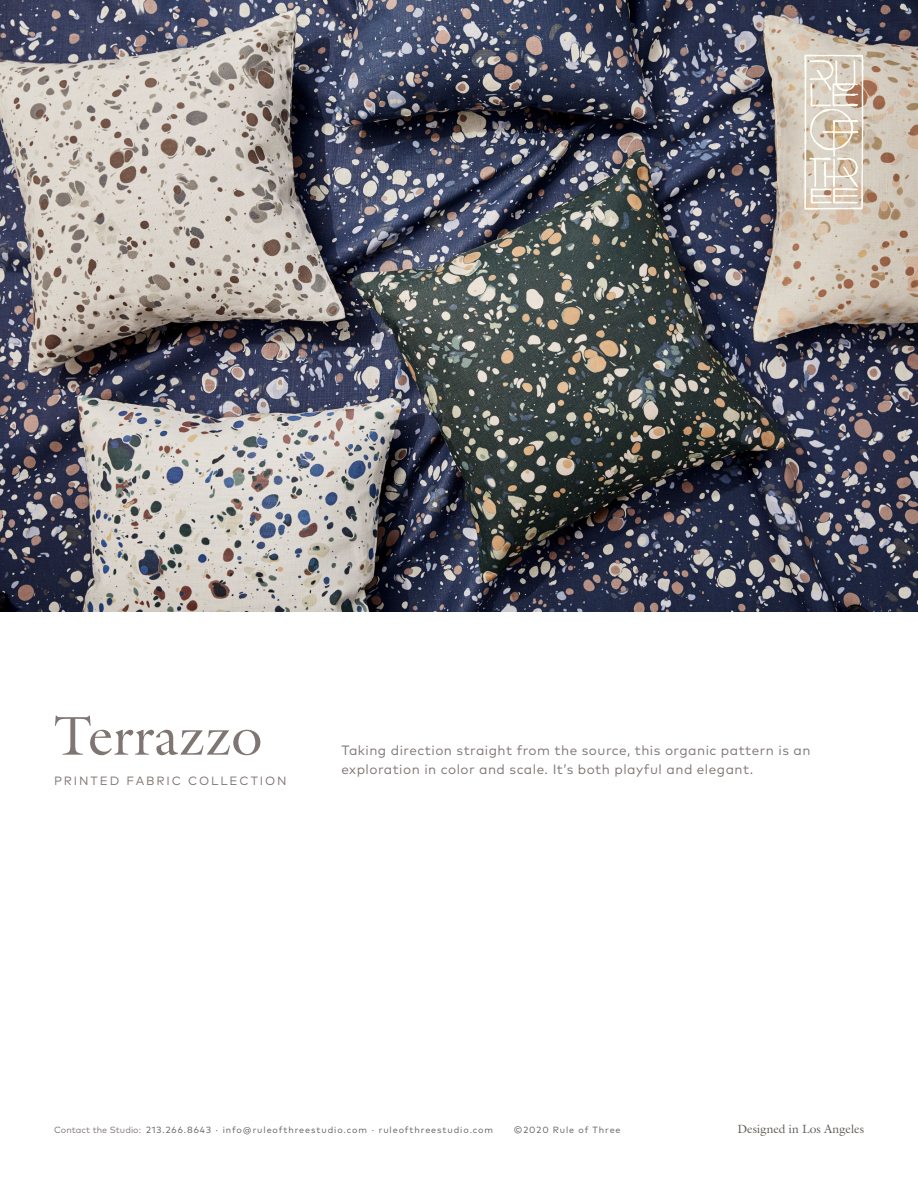
<style>
.page{position:relative;width:918px;height:1188px;background:#fff}
.page>*{position:absolute;margin:0;border:0;box-sizing:border-box;transform-origin:0 0}
.t1{font:55.2px "Galliard Std";color:#7f7673}
.t2{font:13.5px "Mark OT";letter-spacing:.035em;color:#7f7673}
.t3{font:12px "Mark OT";letter-spacing:.16em;color:#7f7673}
.t4{font:12px "Galliard Std";color:#635d59}
.t5{font:9px "Mark OT";letter-spacing:.1em;color:#635d59}
.s1{color:#7f7673}
</style>
<div class="page">
<img style="left:0;top:0;width:918px;height:611px">
<svg style="left:804px;top:55px;width:60px;height:155px;background:#ddd2c3"></svg>
<p class="t1" style="left:54px;top:701px;width:210px">Terrazzo</p>
<p class="t3" style="left:54px;top:774px;width:234px">PRINTED FABRIC COLLECTION</p>
<p class="t2" style="left:342px;top:742px;width:471px">Taking direction straight from the source, this organic pattern is an</p>
<p class="t2" style="left:342px;top:761px;width:413px">exploration in color and scale. It’s both playful and elegant.</p>
<p class="t5" style="left:54px;top:1124px;width:441px"><span class="s1">Contact the Studio:</span> 213.266.8643 · info@ruleofthreestudio.com · ruleofthreestudio.com</p>
<p class="t5" style="left:514px;top:1124px;width:108px">©2020 Rule of Three</p>
<p class="t4" style="left:737px;top:1122px;width:128px">Designed in Los Angeles</p>
</div>
